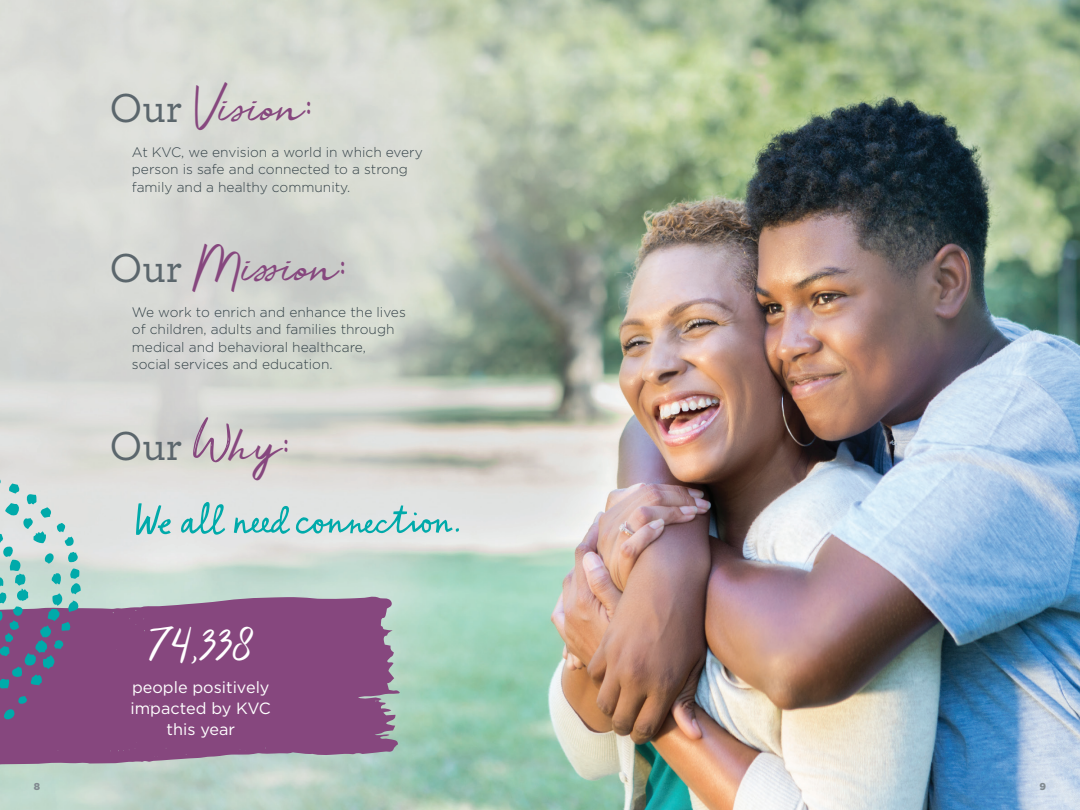
<style>
.page{position:relative;width:1080px;height:810px;background:#fff}
.page>*{position:absolute;margin:0;border:0;box-sizing:border-box;transform-origin:0 0}
.Stat_Number{font:50px "Jelytta";color:#fff}
.t1{font:42.5px "Jelytta";color:#86477e}
.t2{font:500 42.5px "Archer";color:#5b666c}
.Stat_description{font:16.25px/21.2px "Gotham";color:#fff;text-align:center}
.t3{font:300 13.75px/17.5px "Gotham";color:#354349}
.t4{font:900 10px "Gotham";color:#818a90}
.s1{font-family:"Archer";font-weight:500;color:#5b666c}
.s2{font-family:"Soul&Heaven";font-weight:400;font-size:65px;color:#86477e}
.s3{font-family:"Jelytta";font-weight:400;color:#86477e}
</style>
<div class="page">
<img style="left:0;top:0;width:1080px;height:810px">
<svg style="left:0;top:596px;width:400px;height:169px;background:#8b5686"></svg>
<svg style="left:4px;top:696px;width:23px;height:27px"></svg>
<svg style="left:0;top:476px;width:81px;height:213px;background:#9ba7b6"></svg>
<svg style="left:180px;top:500px;width:45px;height:36px;background:#a7d4d4"></svg>
<svg style="left:234px;top:505px;width:225px;height:29px;background:#b2d7d7"></svg>
<svg style="left:136px;top:503px;width:35px;height:32px"></svg>
<p class="t1" style="left:109px;top:83px;width:206px"><span class="s1">Our</span> Vision:</p>
<p class="t3" style="left:132px;top:143px;width:292px">At KVC, we envision a world in which every person is safe and connected to a strong family and a healthy community.</p>
<p class="t1" style="left:109px;top:243px;width:240px"><span class="s1">Our</span> Mission:</p>
<p class="t3" style="left:132px;top:303px;width:275px">We work to enrich and enhance the lives of children, adults and families through medical and behavioral healthcare, social services and education.</p>
<p class="t2" style="left:109px;top:415px;width:184px">Our <span class="s2">W</span><span class="s3">hy:</span></p>
<p class="Stat_Number" style="left:149px;top:614px;width:105px">74,338</p>
<p class="Stat_description" style="left:131px;top:676px;width:142px">people positively impacted by KVC this year</p>
<p class="t4" style="left:34px;top:779px;width:8px">8</p>
<p class="t4" style="left:1040px;top:779px;width:8px">9</p>
</div>
